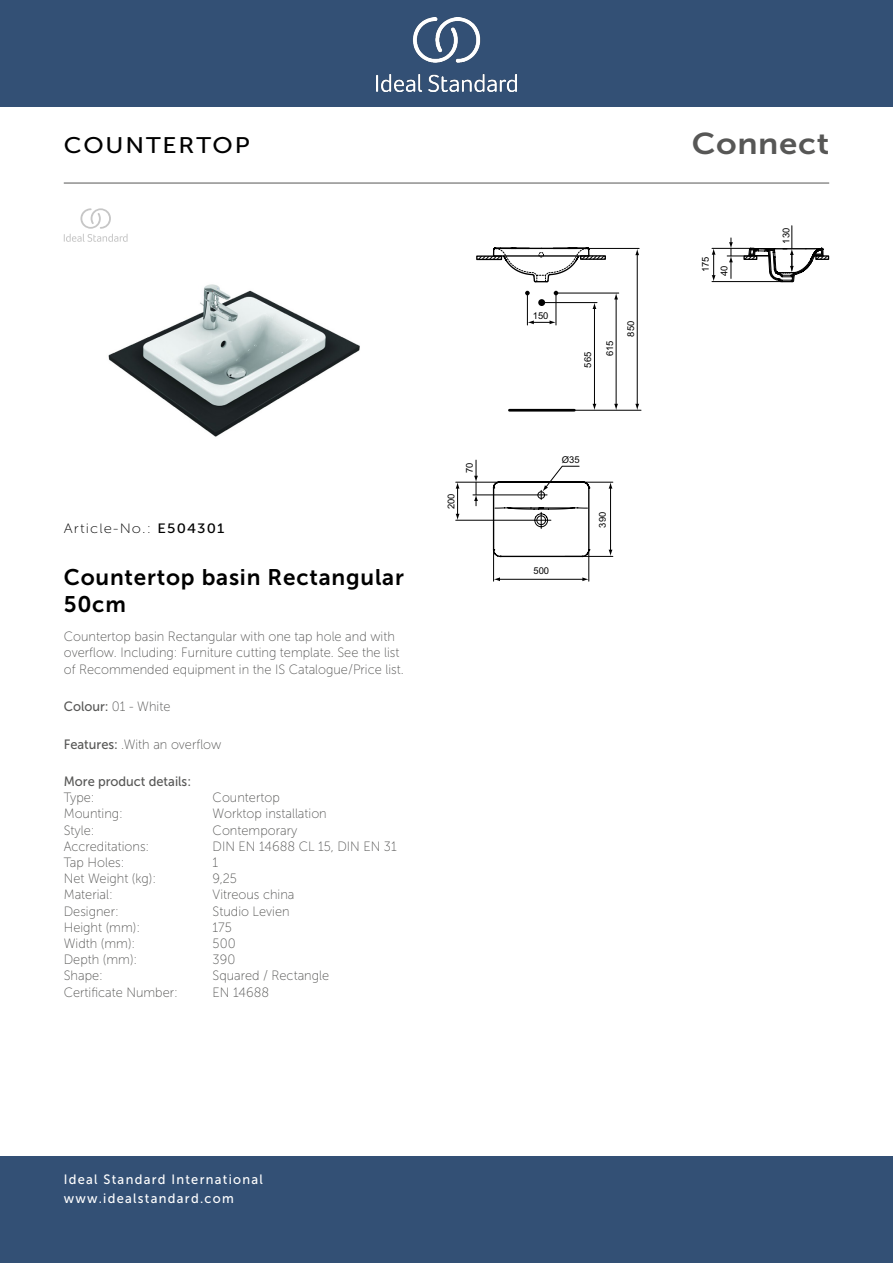
<style>
.page{position:relative;width:893px;height:1263px;background:#fff}
.page>*{position:absolute;margin:0;border:0;box-sizing:border-box;transform-origin:0 0}
._001_Produkttyp{font:30px "Museo Sans 700";letter-spacing:.02em;color:#575756;scale:1.1 1}
.t1{font:22.5px/27px "Museo Sans 700";letter-spacing:.035em;color:#000}
.t2{font:22.5px "Museo Sans 500";letter-spacing:.075em;color:#000;scale:1.1 1}
.Marketing_Descriptio{font:13.5px/16.2px "Museo Sans 100";color:#575756;scale:.95 1}
.t3{font:13.5px/19.5px "Museo Sans 500";letter-spacing:.1em;color:#fff;scale:.95 1}
.Accreditations{font:13.5px "Museo Sans 100";color:#575756;scale:.95 1}
.Mounting{font:13.5px "Museo Sans 100";color:#575756;scale:.95 1}
.Certificate_Number{font:13.5px "Museo Sans 100";color:#575756;scale:.95 1}
.Features{font:13.5px "Museo Sans 100";color:#575756;scale:.95 1}
.Shape{font:13.5px "Museo Sans 100";color:#575756;scale:.95 1}
.Material{font:13.5px "Museo Sans 100";color:#575756;scale:.95 1}
.Designer{font:13.5px "Museo Sans 100";color:#575756;scale:.95 1}
.t4{font:13.5px "Museo Sans 100";letter-spacing:.075em;color:#000;scale:1.1 1}
.t5{font:13.5px "Museo Sans 500";color:#575756;scale:.95 1}
.Style{font:13.5px "Museo Sans 100";color:#575756;scale:.95 1}
.Net_Weight__kg{font:13.5px "Museo Sans 100";color:#575756;scale:.95 1}
.Colour{font:13.5px "Museo Sans 100";color:#575756;scale:.95 1}
.Type{font:13.5px "Museo Sans 100";color:#575756;scale:.95 1}
.Height__mm{font:13.5px "Museo Sans 100";color:#575756;scale:.95 1}
.Width__mm{font:13.5px "Museo Sans 100";color:#575756;scale:.95 1}
.Depth__mm{font:13.5px "Museo Sans 100";color:#575756;scale:.95 1}
.Tap_Holes{font:13.5px "Museo Sans 100";color:#575756;scale:.95 1}
.t6{font:9.45px "Arial";color:#010101}
.s1{font-family:"Museo Sans 500"}
</style>
<div class="page">
<div style="left:0;top:1157px;width:893px;height:106px;background:#335075"></div>
<div style="left:0;top:0;width:893px;height:107px;background:#335075"></div>
<img style="left:376px;top:18px;width:141px;height:73px">
<hr style="left:64px;top:183px;width:765px;height:1px;background:#575756">
<img style="left:108px;top:284px;width:252px;height:153px">
<div style="left:815px;top:255px;width:14px;height:5px;border:1px solid #010101"></div>
<hr style="left:456px;top:520px;width:95px;height:1px;background:#000">
<hr style="left:456px;top:482px;width:157px;height:1px;background:#000">
<hr style="left:493px;top:550px;width:1px;height:31px;background:#000">
<hr style="left:588px;top:550px;width:1px;height:31px;background:#000">
<hr style="left:575px;top:410px;width:66px;height:1px;background:#010101">
<hr style="left:637px;top:253px;width:1px;height:153px;background:#010101">
<svg style="left:635px;top:404px;width:4px;height:6px"></svg>
<svg style="left:635px;top:249px;width:4px;height:6px"></svg>
<hr style="left:570px;top:248px;width:69px;height:1px;background:#010101">
<hr style="left:556px;top:293px;width:63px;height:1px;background:#010101">
<hr style="left:497px;top:579px;width:88px;height:1px;background:#000">
<svg style="left:494px;top:577px;width:6px;height:4px"></svg>
<svg style="left:582px;top:577px;width:7px;height:4px"></svg>
<svg style="left:474px;top:247px;width:144px;height:311px"></svg>
<hr style="left:457px;top:486px;width:1px;height:30px;background:#000">
<svg style="left:456px;top:482px;width:3px;height:7px"></svg>
<svg style="left:456px;top:514px;width:3px;height:6px"></svg>
<svg style="left:712px;top:249px;width:4px;height:32px"></svg>
<hr style="left:712px;top:281px;width:81px;height:1px;background:#010101">
<hr style="left:712px;top:248px;width:42px;height:1px;background:#010101">
<svg style="left:727px;top:226px;width:101px;height:56px"></svg>
<hr style="left:473px;top:495px;width:74px;height:1px;background:#000">
<svg style="left:64px;top:208px;width:64px;height:34px"></svg>
<p class="t2" style="left:64px;top:133px;width:171px">COUNTERTOP</p>
<p class="t4" style="left:64px;top:521px;width:148px">Article-No.: <span class="s1">E504301</span></p>
<p class="t1" style="left:64px;top:564px;width:342px">Countertop basin Rectangular<br>50cm</p>
<p class="Marketing_Descriptio" style="left:64px;top:629px;width:359px">Countertop basin Rectangular with one tap hole and with overflow. Including: Furniture cutting template. See the list of Recommended equipment in the IS Catalogue/Price list.</p>
<p class="Colour" style="left:64px;top:699px;width:114px"><span class="s1">Colour:</span> 01 - White</p>
<p class="Features" style="left:64px;top:737px;width:167px"><span class="s1">Features:</span> .With an overflow</p>
<p class="t5" style="left:64px;top:774px;width:136px">More product details:</p>
<p class="Type" style="left:64px;top:790px;width:34px">Type:</p>
<p class="Type" style="left:213px;top:790px;width:72px">Countertop</p>
<p class="Mounting" style="left:64px;top:806px;width:64px">Mounting:</p>
<p class="Mounting" style="left:213px;top:806px;width:122px">Worktop installation</p>
<p class="Style" style="left:64px;top:823px;width:34px">Style:</p>
<p class="Style" style="left:213px;top:823px;width:91px">Contemporary</p>
<p class="Accreditations" style="left:64px;top:839px;width:92px">Accreditations:</p>
<p class="Accreditations" style="left:213px;top:839px;width:195px">DIN EN 14688 CL 15, DIN EN 31</p>
<p class="Tap_Holes" style="left:64px;top:855px;width:65px">Tap Holes:</p>
<p class="Tap_Holes" style="left:213px;top:855px;width:7px">1</p>
<p class="Net_Weight__kg" style="left:64px;top:871px;width:99px">Net Weight (kg):</p>
<p class="Net_Weight__kg" style="left:213px;top:871px;width:27px">9,25</p>
<p class="Material" style="left:64px;top:887px;width:53px">Material:</p>
<p class="Material" style="left:213px;top:887px;width:88px">Vitreous china</p>
<p class="Designer" style="left:64px;top:904px;width:59px">Designer:</p>
<p class="Designer" style="left:213px;top:904px;width:83px">Studio Levien</p>
<p class="Height__mm" style="left:64px;top:920px;width:82px">Height (mm):</p>
<p class="Height__mm" style="left:213px;top:920px;width:22px">175</p>
<p class="Width__mm" style="left:64px;top:936px;width:77px">Width (mm):</p>
<p class="Width__mm" style="left:213px;top:936px;width:26px">500</p>
<p class="Depth__mm" style="left:64px;top:952px;width:79px">Depth (mm):</p>
<p class="Depth__mm" style="left:213px;top:952px;width:25px">390</p>
<p class="Shape" style="left:64px;top:968px;width:43px">Shape:</p>
<p class="Shape" style="left:213px;top:968px;width:124px">Squared / Rectangle</p>
<p class="Certificate_Number" style="left:64px;top:985px;width:122px">Certificate Number:</p>
<p class="Certificate_Number" style="left:213px;top:985px;width:61px">EN 14688</p>
<p class="t6" style="left:445px;top:509px;width:17px;rotate:-90deg">200</p>
<p class="t6" style="left:463px;top:473px;width:12px;rotate:-90deg">70</p>
<p class="t6" style="left:533px;top:310px;width:17px">150</p>
<p class="t6" style="left:582px;top:368px;width:17px;rotate:-90deg">565</p>
<p class="t6" style="left:604px;top:356px;width:17px;rotate:-90deg">615</p>
<p class="t6" style="left:625px;top:337px;width:17px;rotate:-90deg">850</p>
<p class="t6" style="left:562px;top:453px;width:19px">Ø35</p>
<p class="t6" style="left:533px;top:565px;width:17px">500</p>
<p class="t6" style="left:596px;top:528px;width:17px;rotate:-90deg">390</p>
<p class="_001_Produkttyp" style="left:692px;top:127px;width:126px">Connect</p>
<p class="t6" style="left:699px;top:272px;width:17px;rotate:-90deg">175</p>
<p class="t6" style="left:718px;top:276px;width:12px;rotate:-90deg">40</p>
<p class="t6" style="left:780px;top:244px;width:17px;rotate:-90deg">130</p>
<p class="t3" style="left:64px;top:1169px;width:211px">Ideal Standard International www.idealstandard.com</p>
</div>
